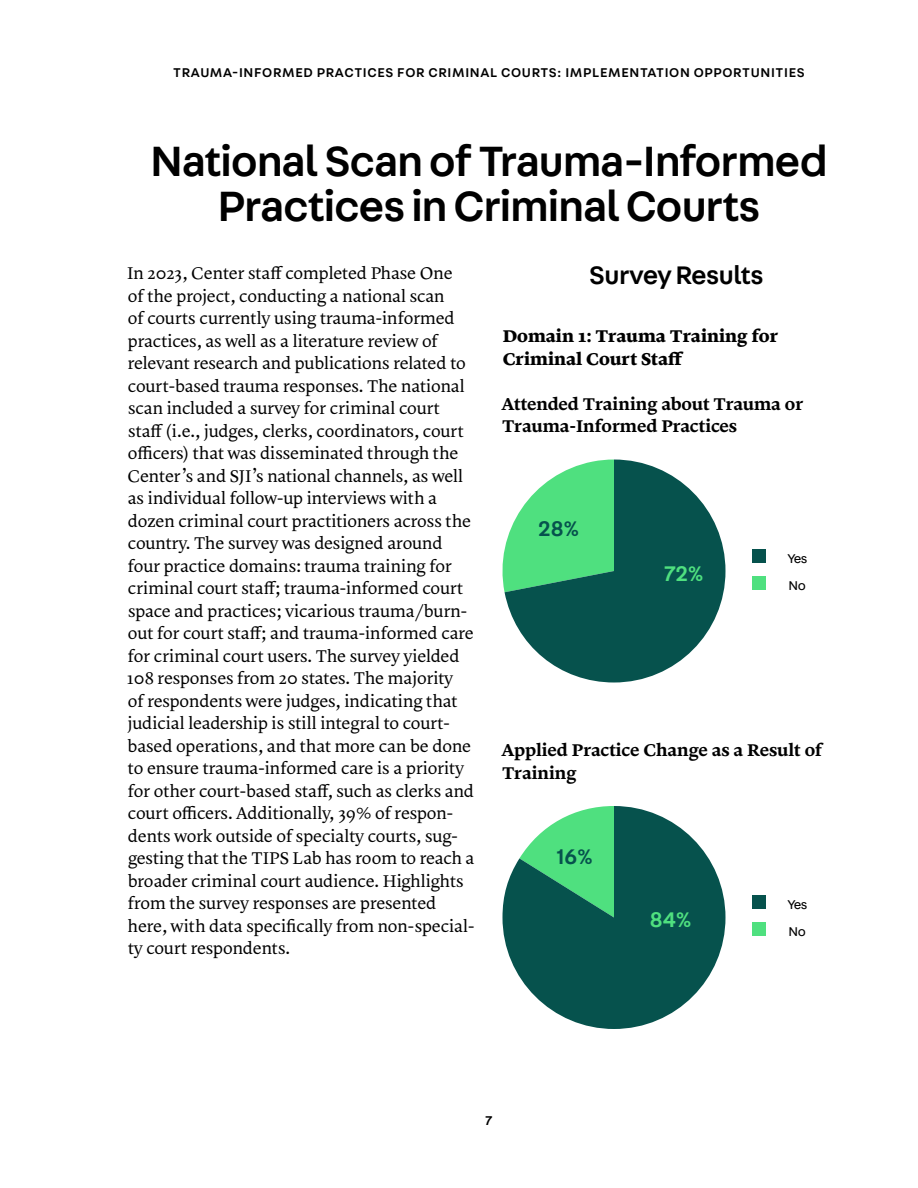
<style>
.page{position:relative;width:918px;height:1188px;background:#fff}
.page>*{position:absolute;margin:0;border:0;box-sizing:border-box;transform-origin:0 0}
.t1{font:500 45px/45px "Fabriga";letter-spacing:-.025em;color:#000;text-align:center}
.t2{font:500 27px "Fabriga";letter-spacing:-.02em;color:#000}
.t3{font:500 22.5px "Fabriga";color:#4fe07f}
.t4{font:500 22.5px "Fabriga";color:#06524d}
.t5{font:18px/22.5px "Lygia";letter-spacing:-.01em;color:#000}
.t6{font:700 18px/22.5px "Lygia";letter-spacing:-.01em;color:#000}
.t7{font:900 18px/22.5px "Lygia";letter-spacing:-.005em;color:#000}
.t8{font:500 13.5px "Fabriga";letter-spacing:.05em;color:#000}
.t9{font:13.5px/27px "Fabriga";letter-spacing:-.035em;color:#000}
</style>
<div class="page">
<div style="left:753px;top:576px;width:13px;height:13px;background:#4fe07f"></div>
<div style="left:753px;top:549px;width:13px;height:13px;background:#06524d"></div>
<div style="left:753px;top:922px;width:13px;height:14px;background:#4fe07f"></div>
<div style="left:753px;top:896px;width:13px;height:13px;background:#06524d"></div>
<svg style="left:502px;top:548px;width:3px;height:44px"></svg>
<svg style="left:505px;top:460px;width:220px;height:223px;fill:#06524d"></svg>
<svg style="left:502px;top:806px;width:223px;height:223px;fill:#06524d"></svg>
<p class="t8" style="left:173px;top:63px;width:633px">TRAUMA-INFORMED PRACTICES FOR CRIMINAL COURTS: IMPLEMENTATION OPPORTUNITIES</p>
<h1 class="t1" style="left:150px;top:136px;width:679px">National Scan of Trauma-Informed<br>Practices in Criminal Courts</h1>
<p class="t5" style="left:127px;top:260px;width:349px">In 2023, Center staff completed Phase One<br>of the project, conducting a national scan<br>of courts currently using trauma-informed practices, as well as a literature review of relevant research and publications related to court-based trauma responses. The national scan included a survey for criminal court staff (i.e., judges, clerks, coordinators, court officers) that was disseminated through the Center’s and SJI’s national channels, as well as individual follow-up interviews with a dozen criminal court practitioners across the country. The survey was designed around four practice domains: trauma training for criminal court staff; trauma-informed court space and practices; vicarious trauma/burn&shy;out for court staff; and trauma-informed care for criminal court users. The survey yielded 108 responses from 20 states. The majority<br>of respondents were judges, indicating that judicial leadership is still integral to court&shy;based operations, and that more can be done to ensure trauma-informed care is a priority for other court-based staff, such as clerks and court officers. Additionally, 39% of respon&shy;dents work outside of specialty courts, sug&shy;gesting that the TIPS Lab has room to reach a broader criminal court audience. Highlights from the survey responses are presented here, with data specifically from non-special&shy;ty court respondents.</p>
<h2 class="t2" style="left:589px;top:256px;width:176px">Survey Results</h2>
<p class="t7" style="left:503px;top:323px;width:277px">Domain 1: Trauma Training for<br>Criminal Court Staff</p>
<p class="t6" style="left:501px;top:391px;width:304px">Attended Training about Trauma or<br>Trauma-Informed Practices</p>
<p class="t4" style="left:538px;top:513px;width:43px">28%</p>
<p class="t9" style="left:788px;top:544px;width:21px">Yes<br>No</p>
<p class="t3" style="left:664px;top:558px;width:42px">72%</p>
<p class="t6" style="left:501px;top:737px;width:322px">Applied Practice Change as a Result of<br>Training</p>
<p class="t4" style="left:557px;top:841px;width:38px">16%</p>
<p class="t9" style="left:788px;top:890px;width:21px">Yes<br>No</p>
<p class="t3" style="left:650px;top:904px;width:44px">84%</p>
<p class="t8" style="left:485px;top:1111px;width:9px">7</p>
</div>
